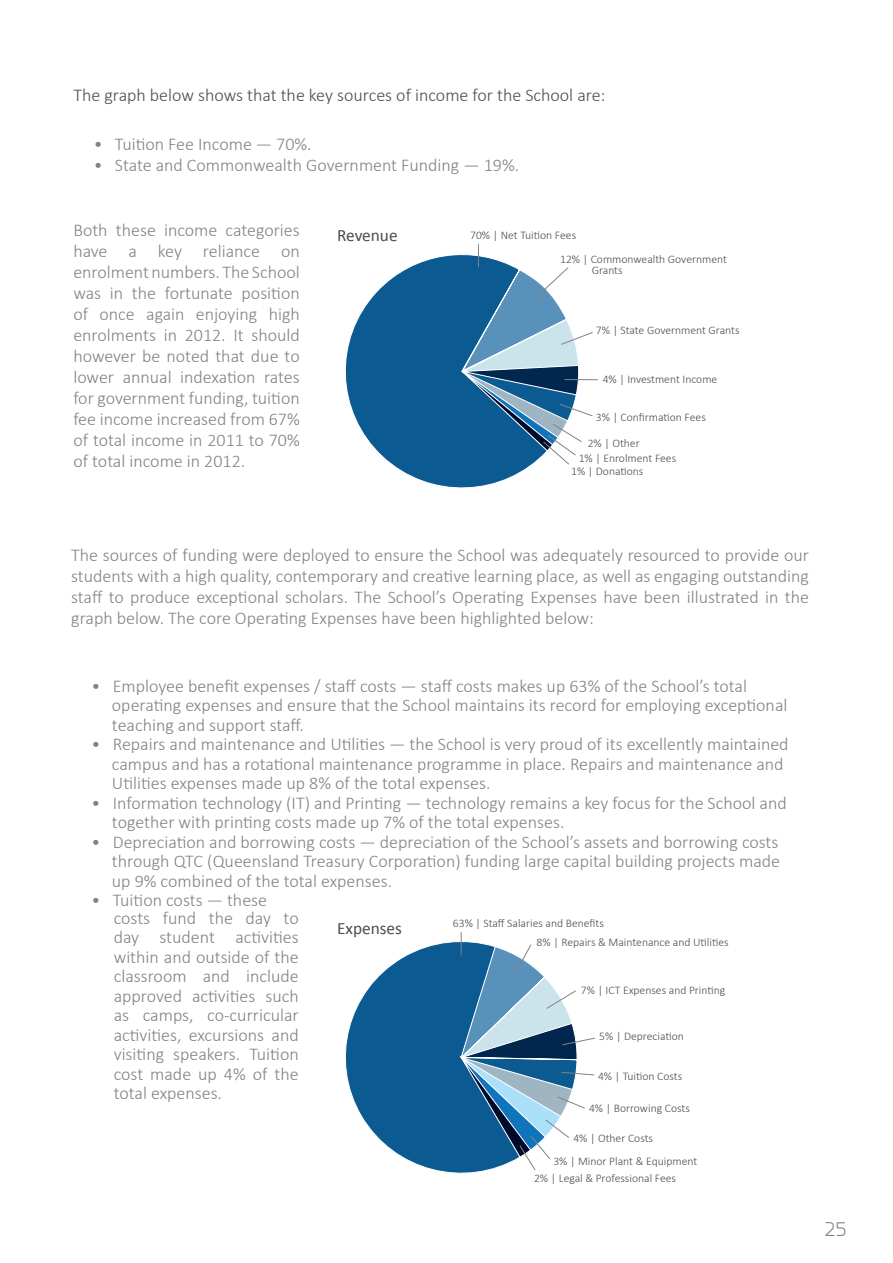
<style>
.page{position:relative;width:893px;height:1263px;background:#fff}
.page>*{position:absolute;margin:0;border:0;box-sizing:border-box;transform-origin:0 0}
.t1{font:21px "Planer";color:#808285}
.t2{font:300 18px/21px "Calibri";color:#808285;text-align:justify}
.t3{font:300 18px "Calibri";color:#4b4c4d}
.t4{font:17.25px "Calibri";color:#4b4c4d}
.t5{font:300 11.7px "Calibri";color:#4b4c4d}
</style>
<div class="page">
<svg style="left:345px;top:254px;width:186px;height:234px"></svg>
<hr style="left:565px;top:379px;width:32px;height:1px;background:#808285">
<svg style="left:462px;top:244px;width:132px;height:221px"></svg>
<svg style="left:345px;top:937px;width:138px;height:237px"></svg>
<svg style="left:461px;top:932px;width:134px;height:239px"></svg>
<p class="t3" style="left:73px;top:84px;width:533px">The graph below shows that the key sources of income for the School are:</p>
<p class="t2" style="left:94px;top:133px;width:219px">• Tuition Fee Income — 70%.</p>
<p class="t2" style="left:94px;top:154px;width:427px">• State and Commonwealth Government Funding — 19%.</p>
<p class="t2" style="left:73px;top:219px;width:228px">Both these income categories have a key reliance on enrolment numbers. The School was in the fortunate position of once again enjoying high enrolments in 2012. It should however be noted that due to lower annual indexation rates for government funding, tuition fee income increased from 67% of total income in 2011 to 70% of total income in 2012.</p>
<p class="t4" style="left:337px;top:224px;width:62px">Revenue</p>
<p class="t5" style="left:470px;top:228px;width:108px">70% | Net Tuition Fees</p>
<p class="t5" style="left:560px;top:252px;width:168px">12% | Commonwealth Government</p>
<p class="t5" style="left:592px;top:263px;width:32px">Grants</p>
<p class="t5" style="left:596px;top:323px;width:145px">7% | State Government Grants</p>
<p class="t5" style="left:603px;top:372px;width:116px">4% | Investment Income</p>
<p class="t5" style="left:596px;top:410px;width:111px">3% | Confirmation Fees</p>
<p class="t5" style="left:588px;top:436px;width:54px">2% | Other</p>
<p class="t5" style="left:579px;top:451px;width:99px">1% | Enrolment Fees</p>
<p class="t5" style="left:571px;top:464px;width:74px">1% | Donations</p>
<p class="t2" style="left:71px;top:544px;width:739px">The sources of funding were deployed to ensure the School was adequately resourced to provide our students with a high quality, contemporary and creative learning place, as well as engaging outstanding staff to produce exceptional scholars. The School’s Operating Expenses have been illustrated in the graph below. The core Operating Expenses have been highlighted below:</p>
<p class="t2" style="left:92px;top:675px;width:657px">• Employee benefit expenses / staff costs — staff costs makes up 63% of the School’s total</p>
<p class="t2" style="left:112px;top:694px;width:677px">operating expenses and ensure that the School maintains its record for employing exceptional</p>
<p class="t2" style="left:112px;top:714px;width:193px">teaching and support staff.</p>
<p class="t2" style="left:92px;top:733px;width:698px">• Repairs and maintenance and Utilities — the School is very proud of its excellently maintained</p>
<p class="t2" style="left:112px;top:753px;width:673px">campus and has a rotational maintenance programme in place. Repairs and maintenance and</p>
<p class="t2" style="left:112px;top:772px;width:380px">Utilities expenses made up 8% of the total expenses.</p>
<p class="t2" style="left:92px;top:792px;width:697px">• Information technology (IT) and Printing — technology remains a key focus for the School and</p>
<p class="t2" style="left:112px;top:811px;width:454px">together with printing costs made up 7% of the total expenses.</p>
<p class="t2" style="left:92px;top:831px;width:688px">• Depreciation and borrowing costs — depreciation of the School’s assets and borrowing costs</p>
<p class="t2" style="left:112px;top:850px;width:670px">through QTC (Queensland Treasury Corporation) funding large capital building projects made</p>
<p class="t2" style="left:112px;top:870px;width:282px">up 9% combined of the total expenses.</p>
<p class="t2" style="left:92px;top:889px;width:177px">• Tuition costs — these</p>
<p class="t5" style="left:453px;top:916px;width:153px">63% | Staff Salaries and Benefits</p>
<p class="t5" style="left:537px;top:935px;width:194px">8% | Repairs &amp; Maintenance and Utilities</p>
<p class="t5" style="left:581px;top:983px;width:146px">7% | ICT Expenses and Printing</p>
<p class="t5" style="left:599px;top:1029px;width:86px">5% | Depreciation</p>
<p class="t5" style="left:598px;top:1069px;width:86px">4% | Tuition Costs</p>
<p class="t5" style="left:589px;top:1101px;width:102px">4% | Borrowing Costs</p>
<p class="t5" style="left:573px;top:1130px;width:81px">4% | Other Costs</p>
<p class="t5" style="left:553px;top:1154px;width:145px">3% | Minor Plant &amp; Equipment</p>
<p class="t5" style="left:534px;top:1171px;width:144px">2% | Legal &amp; Professional Fees</p>
<p class="t2" style="left:114px;top:908px;width:186px;line-height:19.5px">costs fund the day to day student activities within and outside of the classroom and include approved activities such as camps, co-curricular activities, excursions and visiting speakers. Tuition cost made up 4% of the total expenses.</p>
<p class="t4" style="left:337px;top:918px;width:66px">Expenses</p>
<p class="t1" style="left:825px;top:1217px;width:23px">25</p>
</div>
